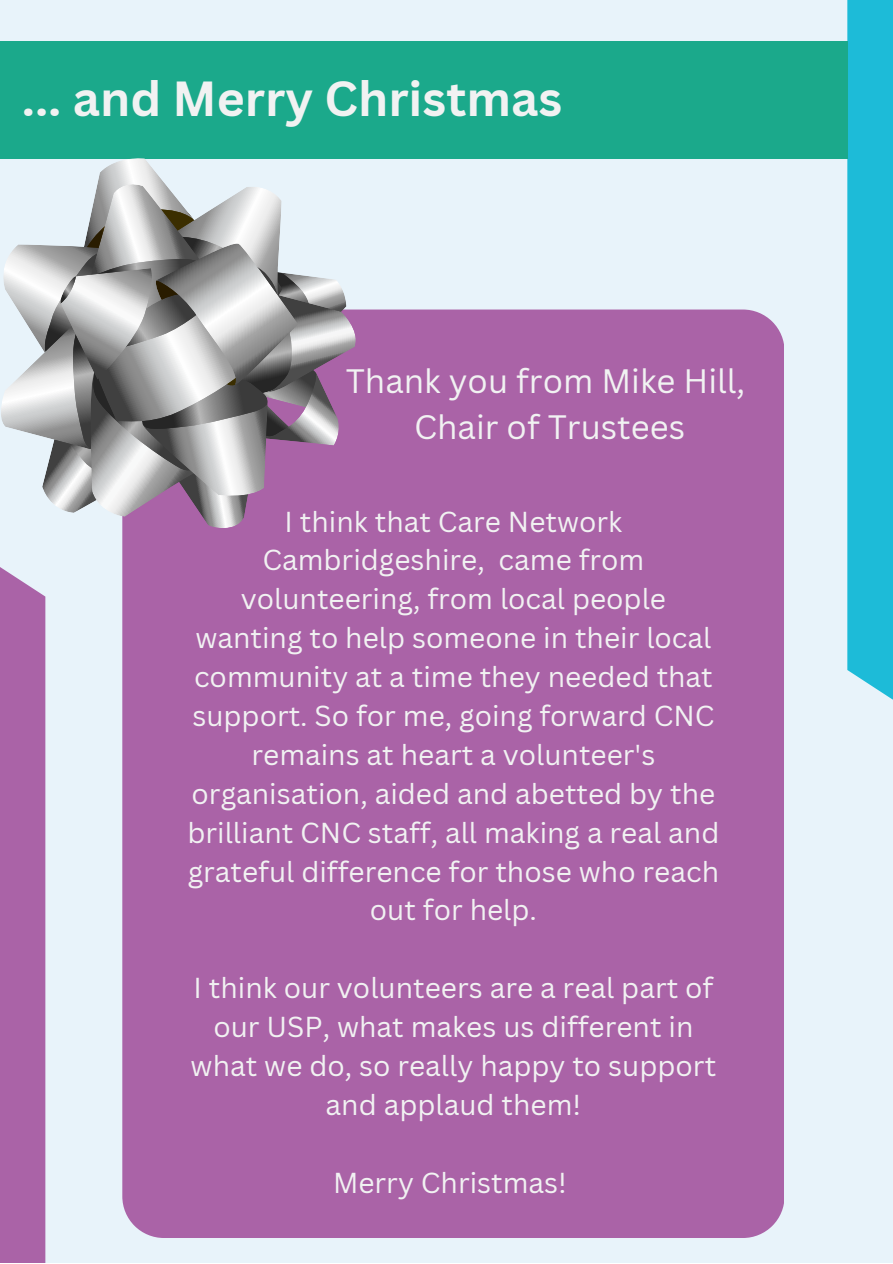
<style>
.page{position:relative;width:893px;height:1264px;background:#fff}
.page>*{position:absolute;margin:0;border:0;box-sizing:border-box;transform-origin:0 0}
.t1{font:700 48px "Canva Sans";color:#f1f2f2}
.t2{font:33px/46px "Canva Sans";color:#f1f2f2;text-align:center}
.t3{font:28.05px/38.8px "Canva Sans";color:#f1f2f2;text-align:center}
</style>
<div class="page">
<div style="left:0;top:0;width:892px;height:1262px;background:#e8f3fa"></div>
<div style="left:0;top:567px;width:45px;height:695px;background:#aa63a7"></div>
<div style="left:847px;top:0;width:45px;height:699px;background:#1dbbd8"></div>
<div style="left:0;top:41px;width:847px;height:117px;background:#1ba98b"></div>
<div style="left:122px;top:309px;width:661px;height:928px;background:#aa63a7"></div>
<svg style="left:0;top:158px;width:356px;height:370px"></svg>
<h1 class="t1" style="left:22px;top:64px;width:542px">... and Merry Christmas</h1>
<p class="t2" style="left:346px;top:357px;width:401px">Thank you from Mike Hill,<br>Chair of Trustees</p>
<p class="t3" style="left:187px;top:501px;width:533px">I think that Care Network<br>Cambridgeshire, came from volunteering, from local people wanting to help someone in their local community at a time they needed that support. So for me, going forward CNC remains at heart a volunteer's organisation, aided and abetted by the brilliant CNC staff, all making a real and grateful difference for those who reach out for help.</p>
<p class="t3" style="left:191px;top:967px;width:527px">I think our volunteers are a real part of our USP, what makes us different in what we do, so really happy to support and applaud them!</p>
<p class="t3" style="left:333px;top:1162px;width:235px">Merry Christmas!</p>
</div>
